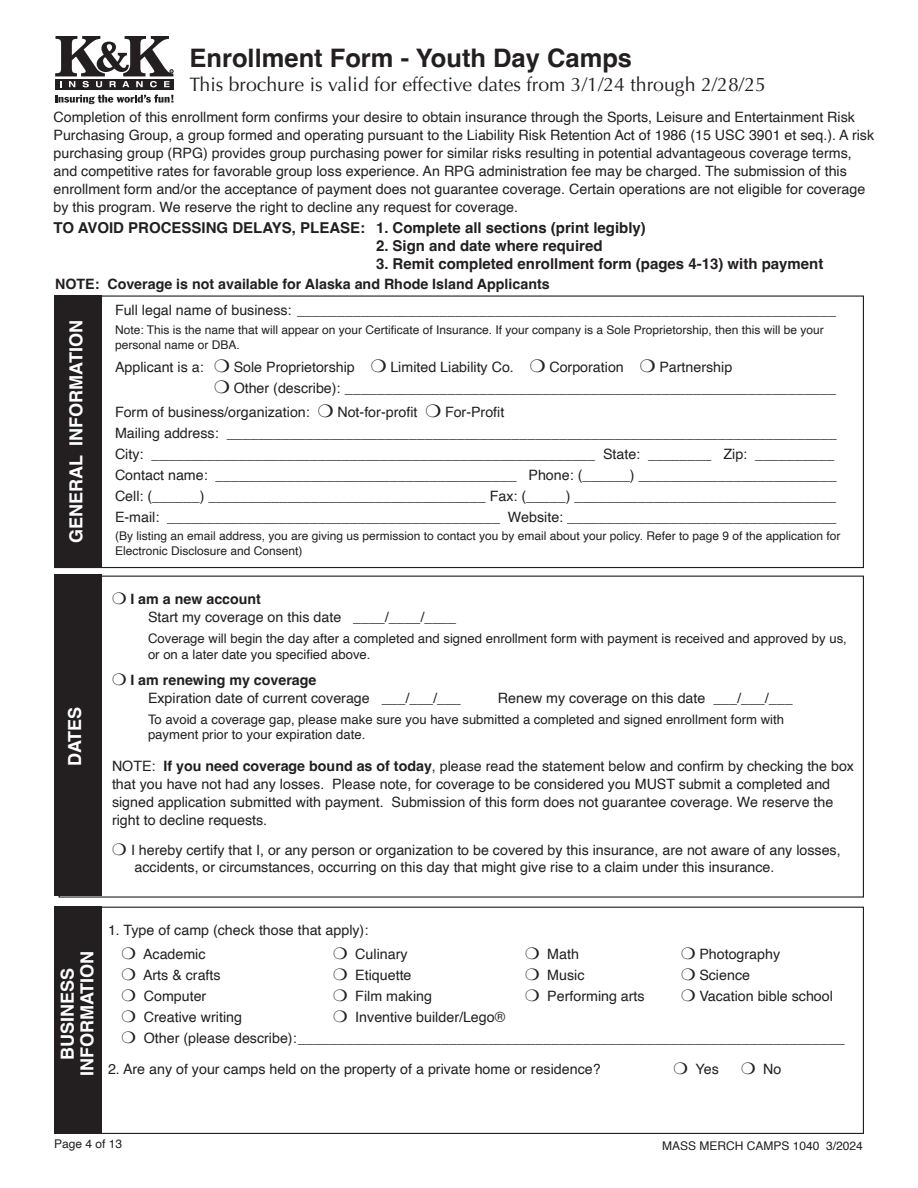
<style>
.page{position:relative;width:918px;height:1188px;background:#fff}
.page>*{position:absolute;margin:0;border:0;box-sizing:border-box;transform-origin:0 0}
.t1{font:700 25.5px "Helvetica";color:#231f20}
.t2{font:19.5px "Optima";color:#231f20}
.t3{font:700 18px/19.5px "Helvetica";color:#fff;text-align:center}
.t4{font:700 15px "Helvetica";color:#231f20}
.t5{font:14.25px/18px "Helvetica";color:#231f20}
.t6{font:700 14.25px "Helvetica";color:#231f20}
.t7{font:13.2px/15.8px "Helvetica";color:#231f20}
.t8{font:12px/15px "Helvetica";color:#231f20}
.s1{font-weight:700}
</style>
<div class="page">
<div style="left:54px;top:296px;width:47px;height:271px;background:#231f20"></div>
<div style="left:54px;top:907px;width:47px;height:226px;background:#231f20"></div>
<svg style="left:55px;top:87px;width:118px;height:2px"></svg>
<svg style="left:55px;top:95px;width:118px;height:9px"></svg>
<svg style="left:55px;top:36px;width:118px;height:51px"></svg>
<div style="left:54px;top:574px;width:47px;height:322px;background:#231f20"></div>
<h1 class="t1" style="left:190px;top:42px;width:444px">Enrollment Form - Youth Day Camps</h1>
<h2 class="t2" style="left:190px;top:73px;width:578px">This brochure is valid for effective dates from 3/1/24 through 2/28/25</h2>
<p class="t5" style="left:54px;top:108px;width:822px">Completion of this enrollment form confirms your desire to obtain insurance through the Sports, Leisure and Entertainment Risk Purchasing Group, a group formed and operating pursuant to the Liability Risk Retention Act of 1986 (15 USC 3901 et seq.). A risk purchasing group (RPG) provides group purchasing power for similar risks resulting in potential advantageous coverage terms, and competitive rates for favorable group loss experience. An RPG administration fee may be charged. The submission of this enrollment form and/or the acceptance of payment does not guarantee coverage. Certain operations are not eligible for coverage by this program. We reserve the right to decline any request for coverage.</p>
<p class="t4" style="left:54px;top:219px;width:594px">TO AVOID PROCESSING DELAYS, PLEASE: 1. Complete all sections (print legibly)</p>
<p class="t4" style="left:376px;top:237px;width:228px">2. Sign and date where required</p>
<p class="t4" style="left:376px;top:255px;width:449px">3. Remit completed enrollment form (pages 4-13) with payment</p>
<p class="t6" style="left:55px;top:276px;width:496px">NOTE: Coverage is not available for Alaska and Rhode Island Applicants</p>
<p class="t3" style="left:68px;top:543px;width:225px;rotate:-90deg">GENERAL INFORMATION</p>
<p class="t3" style="left:67px;top:766px;width:61px;rotate:-90deg">DATES</p>
<p class="t5" style="left:115px;top:301px;width:723px">Full legal name of business: ____________________________________________________________________</p>
<p class="t8" style="left:115px;top:323px;width:710px">Note: This is the name that will appear on your Certificate of Insurance. If your company is a Sole Proprietorship, then this will be your personal name or DBA.</p>
<p class="t5" style="left:115px;top:358px;width:90px">Applicant is a:</p>
<p class="t5" style="left:234px;top:358px;width:123px">Sole Proprietorship</p>
<p class="t5" style="left:390px;top:358px;width:125px">Limited Liability Co.</p>
<p class="t5" style="left:549px;top:358px;width:76px">Corporation</p>
<p class="t5" style="left:234px;top:357px;width:604px;line-height:21px;text-indent:426px">Partnership<br>Other (describe): ______________________________________________________________</p>
<p class="t5" style="left:115px;top:403px;width:196px">Form of business/organization:</p>
<p class="t5" style="left:337px;top:403px;width:81px">Not-for-profit</p>
<p class="t5" style="left:115px;top:402px;width:723px;line-height:21px;text-align:center">For-Profit<br>Mailing address: _____________________________________________________________________________ City: ________________________________________________________ State: ________ Zip: __________ Contact name: ______________________________________ Phone: (______) _________________________ Cell: (______) ___________________________________ Fax: (_____) _________________________________ E-mail: __________________________________________ Website: __________________________________</p>
<p class="t8" style="left:115px;top:529px;width:727px">(By listing an email address, you are giving us permission to contact you by email about your policy. Refer to page 9 of the application for<br>Electronic Disclosure and Consent)</p>
<p class="t6" style="left:130px;top:591px;width:132px">I am a new account</p>
<p class="t5" style="left:148px;top:609px;width:310px">Start my coverage on this date ____/____/____</p>
<p class="t7" style="left:148px;top:631px;width:700px">Coverage will begin the day after a completed and signed enrollment form with payment is received and approved by us, or on a later date you specified above.</p>
<p class="t6" style="left:130px;top:671px;width:188px">I am renewing my coverage</p>
<p class="t5" style="left:148px;top:689px;width:314px">Expiration date of current coverage ___/___/___</p>
<p class="t5" style="left:498px;top:689px;width:296px">Renew my coverage on this date ___/___/___</p>
<p class="t7" style="left:148px;top:712px;width:638px">To avoid a coverage gap, please make sure you have submitted a completed and signed enrollment form with payment prior to your expiration date.</p>
<p class="t5" style="left:112px;top:757px;width:744px">NOTE: <span class="s1">If you need coverage bound as of today</span>, please read the statement below and confirm by checking the box that you have not had any losses. Please note, for coverage to be considered you MUST submit a completed and signed application submitted with payment. Submission of this form does not guarantee coverage. We reserve the right to decline requests.</p>
<p class="t5" style="left:131px;top:842px;width:711px;line-height:17.2px">I hereby certify that I, or any person or organization to be covered by this insurance, are not aware of any losses, accidents, or circumstances, occurring on this day that might give rise to a claim under this insurance.</p>
<p class="t3" style="left:60px;top:1076px;width:127px;rotate:-90deg">BUSINESS<br>INFORMATION</p>
<p class="t5" style="left:143px;top:919px;width:227px;line-height:24px;text-indent:-35px">1. Type of camp (check those that apply):<br>Academic</p>
<p class="t5" style="left:355px;top:946px;width:54px">Culinary</p>
<p class="t5" style="left:547px;top:946px;width:33px">Math</p>
<p class="t5" style="left:699px;top:946px;width:82px">Photography</p>
<p class="t5" style="left:143px;top:967px;width:79px">Arts &amp; crafts</p>
<p class="t5" style="left:355px;top:967px;width:58px">Etiquette</p>
<p class="t5" style="left:547px;top:967px;width:39px">Music</p>
<p class="t5" style="left:699px;top:967px;width:52px">Science</p>
<p class="t5" style="left:144px;top:988px;width:64px">Computer</p>
<p class="t5" style="left:355px;top:988px;width:78px">Film making</p>
<p class="t5" style="left:547px;top:988px;width:99px">Performing arts</p>
<p class="t5" style="left:699px;top:988px;width:135px">Vacation bible school</p>
<p class="t5" style="left:144px;top:1009px;width:100px">Creative writing</p>
<p class="t5" style="left:144px;top:1007px;width:703px;line-height:21px;text-indent:212px">Inventive builder/Lego®<br>Other (please describe):_____________________________________________________________________</p>
<p class="t5" style="left:108px;top:1060px;width:494px">2. Are any of your camps held on the property of a private home or residence?</p>
<p class="t5" style="left:696px;top:1060px;width:25px">Yes</p>
<p class="t5" style="left:763px;top:1060px;width:20px">No</p>
<p class="t8" style="left:54px;top:1137px;width:70px">Page 4 of 13</p>
<p class="t8" style="left:662px;top:1139px;width:202px">MASS MERCH CAMPS 1040 3/2024</p>
</div>
